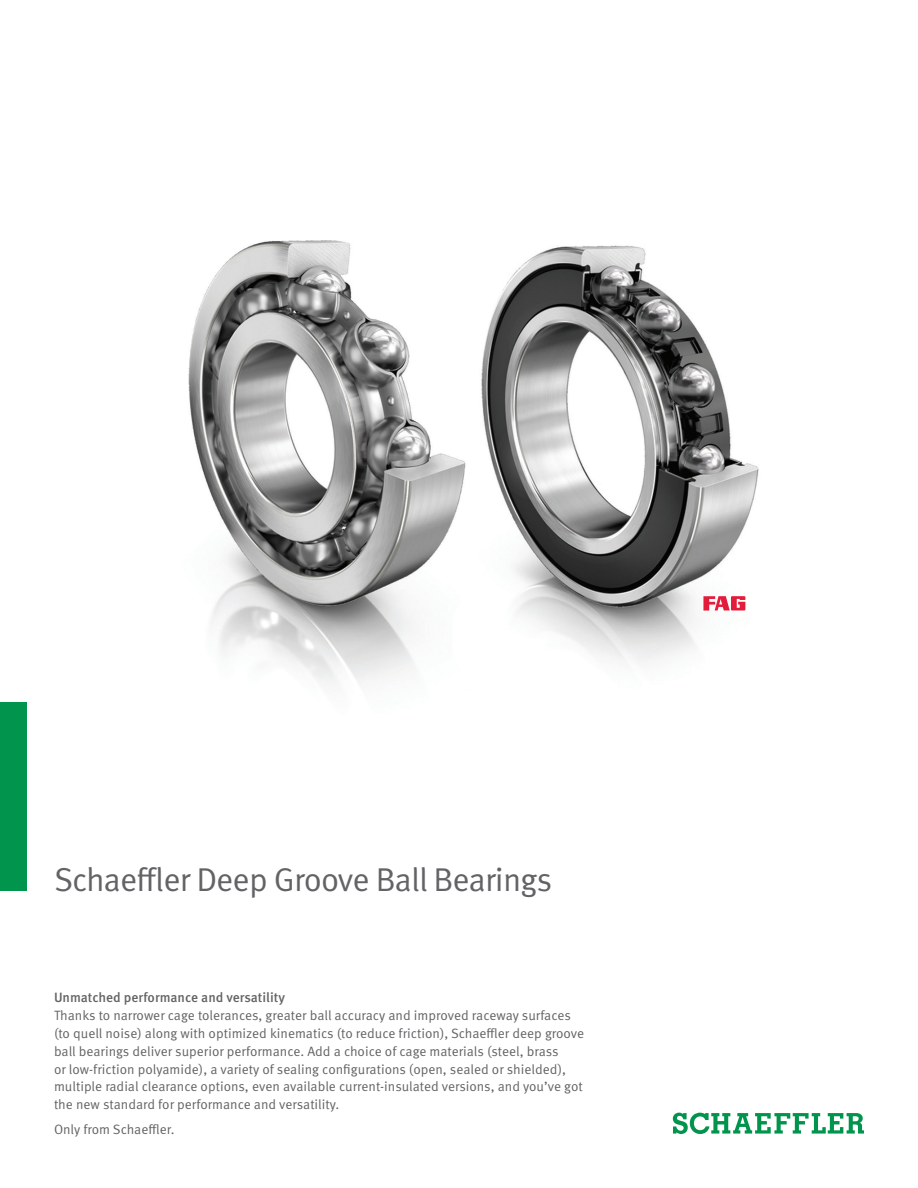
<style>
.page{position:relative;width:918px;height:1188px;background:#fff}
.page>*{position:absolute;margin:0;border:0;box-sizing:border-box;transform-origin:0 0}
.t1{font:33px "Schaeffler Meta";letter-spacing:-.025em;color:#636366}
.t2{font:13.5px/18px "Schaeffler Meta";color:#636366}
.t3{font:500 13.5px "Schaeffler Meta";color:#636366}
</style>
<div class="page">
<img style="left:188px;top:240px;width:571px;height:880px">
<svg style="left:673px;top:1113px;width:191px;height:21px"></svg>
<svg style="left:703px;top:596px;width:42px;height:15px"></svg>
<div style="left:0;top:702px;width:27px;height:189px;background:#00944d"></div>
<h1 class="t1" style="left:54px;top:860px;width:500px">Schaeffler Deep Groove Ball Bearings</h1>
<p class="t3" style="left:54px;top:988px;width:233px">Unmatched performance and versatility</p>
<p class="t2" style="left:54px;top:1006px;width:532px">Thanks to narrower cage tolerances, greater ball accuracy and improved raceway surfaces (to quell noise) along with optimized kinematics (to reduce friction), Schaeffler deep groove ball bearings deliver superior performance. Add a choice of cage materials (steel, brass<br>or low-friction polyamide), a variety of sealing configurations (open, sealed or shielded), multiple radial clearance options, even available current-insulated versions, and you’ve got the new standard for performance and versatility.</p>
<p class="t2" style="left:54px;top:1120px;width:122px">Only from Schaeffler.</p>
</div>
